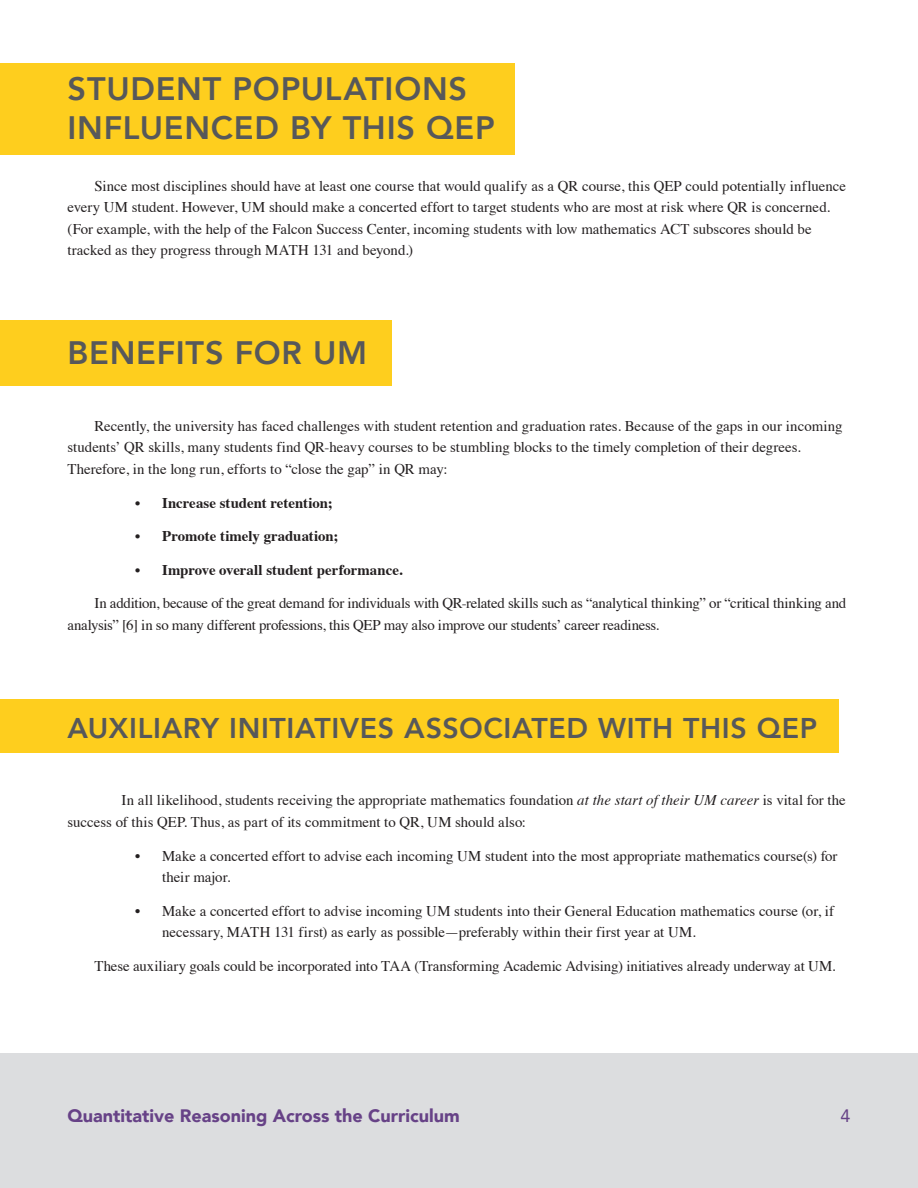
<style>
.page{position:relative;width:918px;height:1188px;background:#fff}
.page>*{position:absolute;margin:0;border:0;box-sizing:border-box;transform-origin:0 0}
.HEADING{font:800 32.4px "Avenir";letter-spacing:.02em;color:#57585a}
.HEADING-2{font:800 28.5px "Avenir";letter-spacing:.025em;color:#57585a}
.t1{font:900 18px "Avenir";color:#674287}
.t2{font:18px "Avenir";color:#674287}
.text{font:14.85px/21.6px "Times";color:#231f20}
.text-2{font:14.85px/21.6px "Times";letter-spacing:-.02em;color:#231f20}
.t3{font:700 14.85px "Times";color:#231f20}
.s1{font-style:italic}
</style>
<div class="page">
<div style="left:0;top:1053px;width:918px;height:135px;background:#dcdddf"></div>
<div style="left:0;top:699px;width:838px;height:54px;background:#fece1e"></div>
<div style="left:0;top:320px;width:392px;height:66px;background:#fece1e"></div>
<div style="left:0;top:63px;width:514px;height:91px;background:#fece1e"></div>
<p class="HEADING" style="left:68px;top:63px;width:401px">STUDENT POPULATIONS</p>
<p class="HEADING" style="left:68px;top:102px;width:429px">INFLUENCED BY THIS QEP</p>
<p class="text" style="left:68px;top:174px;width:780px;text-indent:27px">Since most disciplines should have at least one course that would qualify as a QR course, this QEP could potentially influence every UM student. However, UM should make a concerted effort to target students who are most at risk where QR is concerned. (For example, with the help of the Falcon Success Center, incoming students with low mathematics ACT subscores should be tracked as they progress through MATH 131 and beyond.)</p>
<p class="HEADING" style="left:68px;top:327px;width:301px">BENEFITS FOR UM</p>
<p class="text" style="left:68px;top:414px;width:777px;text-indent:27px">Recently, the university has faced challenges with student retention and graduation rates. Because of the gaps in our incoming students’ QR skills, many students find QR-heavy courses to be stumbling blocks to the timely completion of their degrees.<br>Therefore, in the long run, efforts to “close the gap” in QR may:</p>
<p class="t3" style="left:135px;top:488px;width:199px">• Increase student retention;</p>
<p class="t3" style="left:135px;top:522px;width:205px">• Promote timely graduation;</p>
<p class="t3" style="left:135px;top:556px;width:269px">• Improve overall student performance.</p>
<p class="text-2" style="left:68px;top:591px;width:780px;text-indent:27px">In addition, because of the great demand for individuals with QR-related skills such as “analytical thinking” or “critical thinking and analysis” [6] in so many different professions, this QEP may also improve our students’ career readiness.</p>
<p class="HEADING-2" style="left:68px;top:706px;width:751px">AUXILIARY INITIATIVES ASSOCIATED WITH THIS QEP</p>
<p class="text" style="left:68px;top:788px;width:780px;text-indent:54px">In all likelihood, students receiving the appropriate mathematics foundation <span class="s1">at the start of their UM career</span> is vital for the success of this QEP. Thus, as part of its commitment to QR, UM should also:</p>
<p class="text" style="left:162px;top:844px;width:677px;text-indent:-27px">• Make a concerted effort to advise each incoming UM student into the most appropriate mathematics course(s) for their major.</p>
<p class="text" style="left:162px;top:899px;width:674px;text-indent:-27px">• Make a concerted effort to advise incoming UM students into their General Education mathematics course (or, if necessary, MATH 131 first) as early as possible—preferably within their first year at UM.</p>
<p class="text" style="left:94px;top:954px;width:743px">These auxiliary goals could be incorporated into TAA (Transforming Academic Advising) initiatives already underway at UM.</p>
<p class="t1" style="left:68px;top:1100px;width:394px">Quantitative Reasoning Across the Curriculum</p>
<p class="t2" style="left:840px;top:1101px;width:12px">4</p>
</div>
